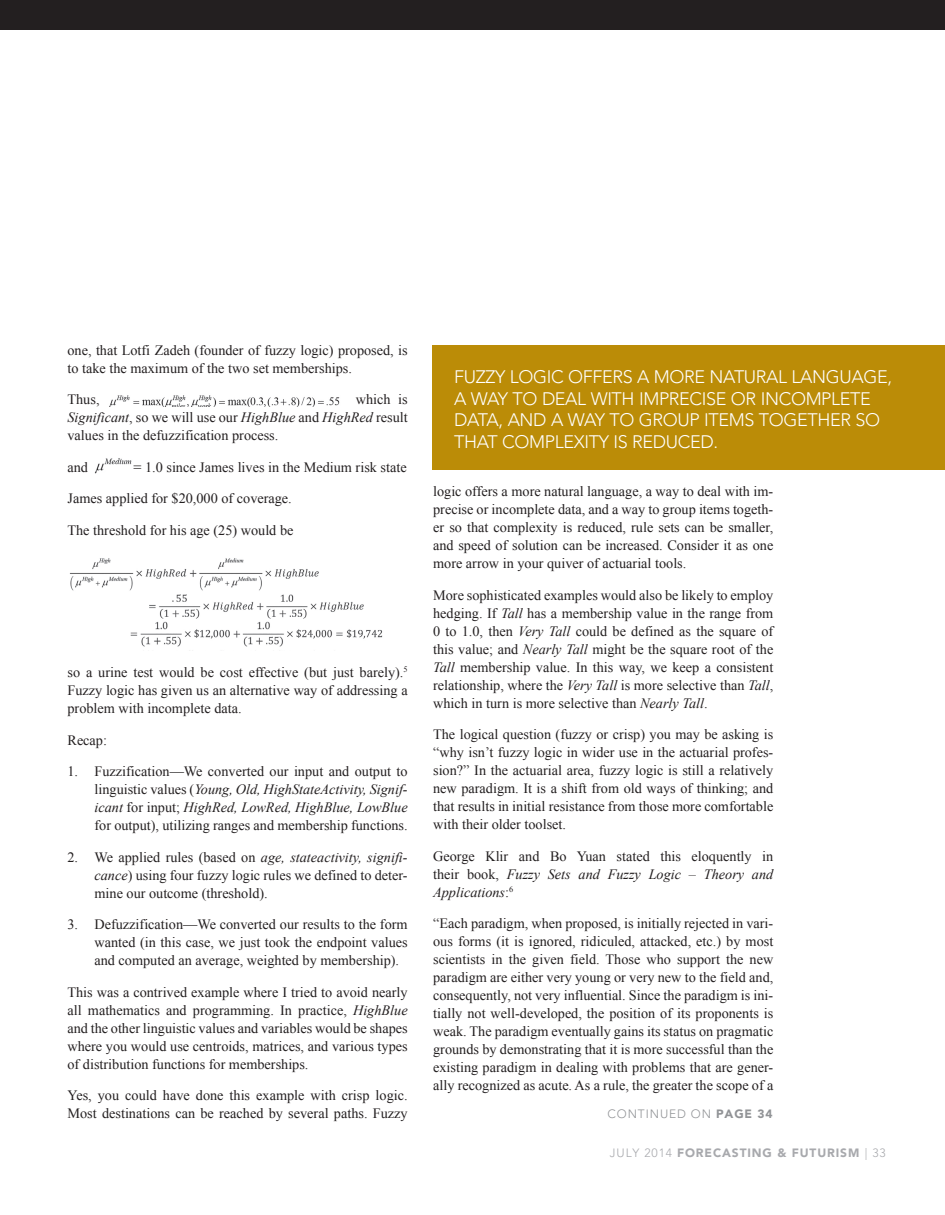
<style>
.page{position:relative;width:945px;height:1215px;background:#fff}
.page>*{position:absolute;margin:0;border:0;box-sizing:border-box;transform-origin:0 0}
.t1{font:300 18px/21.6px "Avenir LT Std";letter-spacing:-.02em;color:#fff}
.t2{font:14.25px/18px "Times New Roman";color:#231f20;text-align:justify}
.t3{font:900 12px "Avenir LT Std";letter-spacing:.075em;color:#a8a9ad}
.t4{font:300 12px "Avenir LT Std";letter-spacing:.075em;color:#919396}
.s1{font-style:italic}
.s2{font-weight:900}
.s3{font-weight:300}
</style>
<div class="page">
<div style="left:0;top:0;width:945px;height:30px;background:#231f20"></div>
<img style="left:109px;top:395px;width:231px;height:12px">
<img style="left:94px;top:458px;width:38px;height:16px">
<img style="left:69px;top:558px;width:314px;height:89px">
<div style="left:432px;top:345px;width:513px;height:124px;background:#bb8c07"></div>
<p class="t2" style="left:68px;top:341px;width:342px">one, that Lotfi Zadeh (founder of fuzzy logic) proposed, is to take the maximum of the two set memberships.</p>
<p class="t2" style="left:68px;top:390px;width:34px">Thus,</p>
<p class="t2" style="left:68px;top:390px;width:342px;text-indent:288px">which is <span class="s1">Significant</span>, so we will use our <span class="s1">HighBlue</span> and <span class="s1">HighRed</span> result values in the defuzzification process.</p>
<p class="t2" style="left:68px;top:458px;width:22px">and</p>
<p class="t2" style="left:133px;top:458px;width:275px">= 1.0 since James lives in the Medium risk state</p>
<p class="t2" style="left:67px;top:489px;width:226px">James applied for $20,000 of coverage.</p>
<p class="t2" style="left:67px;top:521px;width:227px">The threshold for his age (25) would be</p>
<p class="t2" style="left:67px;top:663px;width:342px">so a urine test would be cost effective (but just barely).<sup>5<br></sup>Fuzzy logic has given us an alternative way of addressing a problem with incomplete data.</p>
<p class="t2" style="left:67px;top:731px;width:41px">Recap:</p>
<p class="t2" style="left:94px;top:762px;width:315px;text-indent:-27px">1. Fuzzification—We converted our input and output to linguistic values (<span class="s1">Young, Old, HighStateActivity, Signif&shy;icant</span> for input; <span class="s1">HighRed, LowRed, HighBlue, LowBlue </span>for output), utilizing ranges and membership functions.</p>
<p class="t2" style="left:94px;top:848px;width:315px;text-indent:-27px">2. We applied rules (based on <span class="s1">age, stateactivity, signifi&shy;cance</span>) using four fuzzy logic rules we defined to deter&shy;mine our outcome (threshold).</p>
<p class="t2" style="left:94px;top:915px;width:315px;text-indent:-27px">3. Defuzzification—We converted our results to the form wanted (in this case, we just took the endpoint values and computed an average, weighted by membership).</p>
<p class="t2" style="left:67px;top:983px;width:342px">This was a contrived example where I tried to avoid nearly all mathematics and programming. In practice, <span class="s1">HighBlue </span>and the other linguistic values and variables would be shapes where you would use centroids, matrices, and various types of distribution functions for memberships.</p>
<p class="t2" style="left:67px;top:1086px;width:342px">Yes, you could have done this example with crisp logic.<br>Most destinations can be reached by several paths. Fuzzy</p>
<p class="t1" style="left:454px;top:366px;width:439px">FUZZY LOGIC OFFERS A MORE NATURAL LANGUAGE, A WAY TO DEAL WITH IMPRECISE OR INCOMPLETE DATA, AND A WAY TO GROUP ITEMS TOGETHER SO THAT COMPLEXITY IS REDUCED.</p>
<p class="t2" style="left:433px;top:482px;width:342px">logic offers a more natural language, a way to deal with im&shy;precise or incomplete data, and a way to group items togeth&shy;er so that complexity is reduced, rule sets can be smaller, and speed of solution can be increased. Consider it as one more arrow in your quiver of actuarial tools.</p>
<p class="t2" style="left:433px;top:586px;width:342px">More sophisticated examples would also be likely to employ hedging. If <span class="s1">Tall</span> has a membership value in the range from 0 to 1.0, then <span class="s1">Very Tall</span> could be defined as the square of this value; and <span class="s1">Nearly Tall</span> might be the square root of the <span class="s1">Tall</span> membership value. In this way, we keep a consistent relationship, where the <span class="s1">Very Tall</span> is more selective than <span class="s1">Tall</span>, which in turn is more selective than <span class="s1">Nearly Tall</span>.</p>
<p class="t2" style="left:433px;top:725px;width:342px">The logical question (fuzzy or crisp) you may be asking is “why isn’t fuzzy logic in wider use in the actuarial profes&shy;sion?” In the actuarial area, fuzzy logic is still a relatively new paradigm. It is a shift from old ways of thinking; and that results in initial resistance from those more comfortable with their older toolset.</p>
<p class="t2" style="left:433px;top:847px;width:342px">George Klir and Bo Yuan stated this eloquently in their book, <span class="s1">Fuzzy Sets and Fuzzy Logic – Theory and Applications</span>:<sup>6</sup></p>
<p class="t2" style="left:433px;top:914px;width:342px">“Each paradigm, when proposed, is initially rejected in vari&shy;ous forms (it is ignored, ridiculed, attacked, etc.) by most scientists in the given field. Those who support the new paradigm are either very young or very new to the field and, consequently, not very influential. Since the paradigm is ini&shy;tially not well-developed, the position of its proponents is weak. The paradigm eventually gains its status on pragmatic grounds by demonstrating that it is more successful than the existing paradigm in dealing with problems that are gener&shy;ally recognized as acute. As a rule, the greater the scope of a</p>
<p class="t4" style="left:607px;top:1107px;width:167px">CONTINUED ON <span class="s2">PAGE 34</span></p>
<p class="t3" style="left:610px;top:1145px;width:277px"><span class="s3">JULY 2014</span> FORECASTING &amp; FUTURISM <span class="s3">| 33</span></p>
</div>
